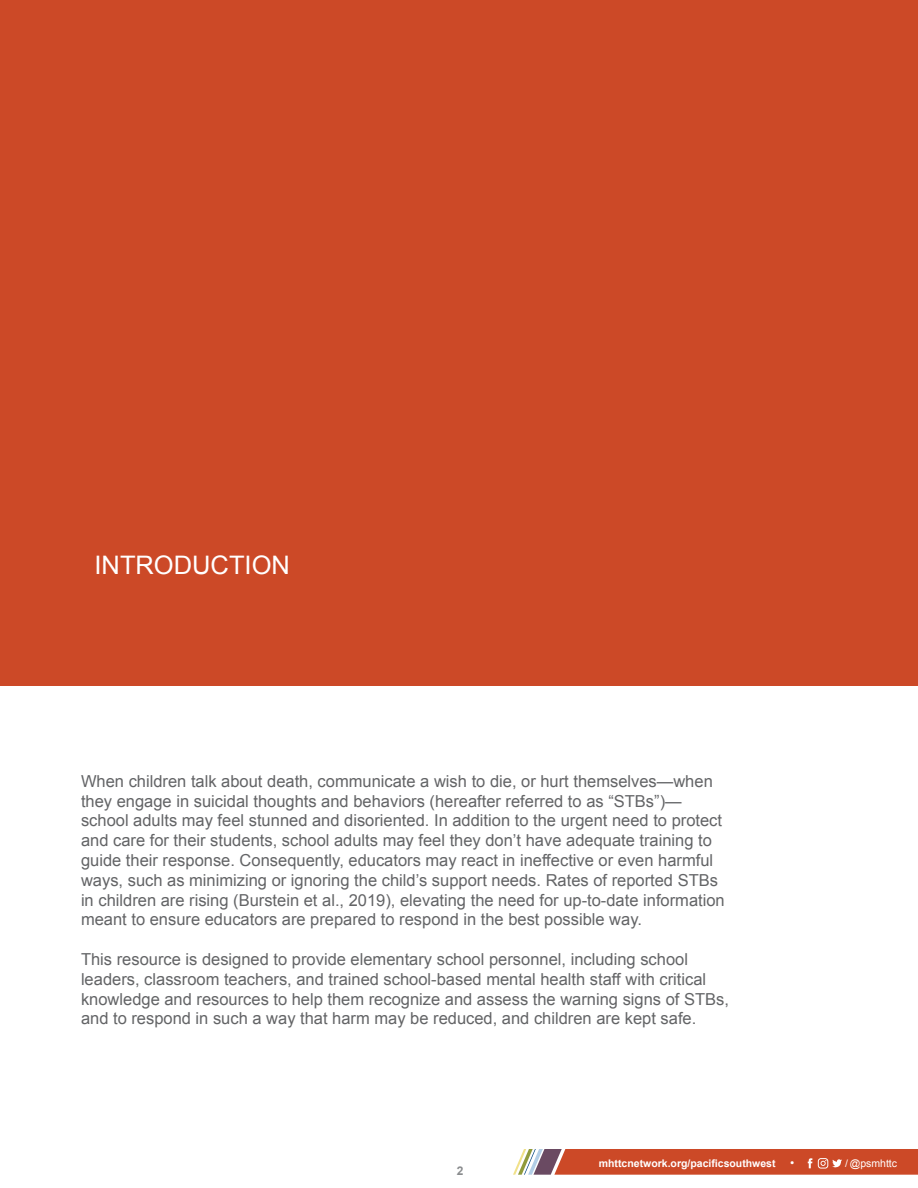
<style>
.page{position:relative;width:918px;height:1188px;background:#fff}
.page>*{position:absolute;margin:0;border:0;box-sizing:border-box;transform-origin:0 0}
.Part_Title{font:25.5px "Arial";color:#fff}
.Body{font:16.5px/19.8px "Arial";color:#636466}
.t1{font:700 12px "Arial";color:#8a8c8e}
.t2{font:700 10.5px "Arial";color:#fff}
.t3{font:10.5px "Arial";color:#fff}
.s1{font-weight:400;font-size:12px}
</style>
<div class="page">
<svg style="left:513px;top:1149px;width:405px;height:26px;background:#ca583b"></svg>
<div style="left:0;top:0;width:918px;height:686px;background:#cc4927"></div>
<p class="Part_Title" style="left:94px;top:548px;width:197px">INTRODUCTION</p>
<p class="Body" style="left:81px;top:771px;width:645px">When children talk about death, communicate a wish to die, or hurt themselves—when they engage in suicidal thoughts and behaviors (hereafter referred to as “STBs”)— school adults may feel stunned and disoriented. In addition to the urgent need to protect and care for their students, school adults may feel they don’t have adequate training to guide their response. Consequently, educators may react in ineffective or even harmful ways, such as minimizing or ignoring the child’s support needs. Rates of reported STBs in children are rising (Burstein et al., 2019), elevating the need for up-to-date information meant to ensure educators are prepared to respond in the best possible way.</p>
<p class="Body" style="left:81px;top:950px;width:649px">This resource is designed to provide elementary school personnel, including school leaders, classroom teachers, and trained school-based mental health staff with critical knowledge and resources to help them recognize and assess the warning signs of STBs, and to respond in such a way that harm may be reduced, and children are kept safe.</p>
<p class="t1" style="left:457px;top:1163px;width:8px">2</p>
<p class="t2" style="left:599px;top:1156px;width:197px">mhttcnetwork.org/pacificsouthwest <span class="s1">•</span></p>
<p class="t3" style="left:845px;top:1157px;width:53px">/ @psmhttc</p>
</div>
